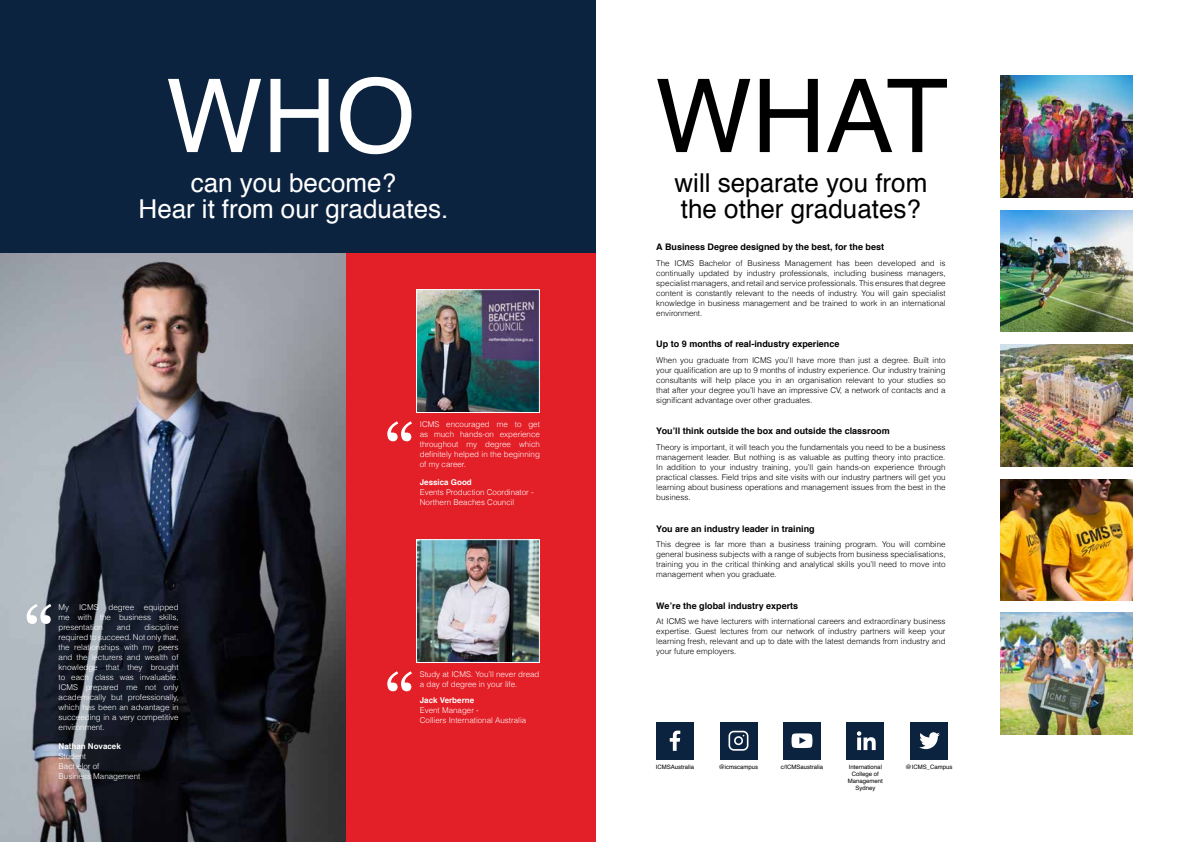
<style>
.page{position:relative;width:1191px;height:842px;background:#fff}
.page>*{position:absolute;margin:0;border:0;box-sizing:border-box;transform-origin:0 0}
.t1{font:102px "Helvetica";color:#000}
.t2{font:102px "Helvetica";color:#fff}
.t3{font:26px/26px "Helvetica";color:#000}
.t4{font:26px/26px "Helvetica";color:#fff;text-align:center}
.t5{font:700 9px "Helvetica";color:#000}
.t6{font:300 8px/10px "Helvetica";color:#000;text-align:justify}
.t7{font:300 8px/10px "Helvetica";color:#fff}
.t8{font:700 8px "Helvetica";color:#fff}
.t9{font:6px/7.2px "Helvetica";color:#000;text-align:center}
</style>
<div class="page">
<div style="left:0;top:0;width:595px;height:253px;background:#0c2340"></div>
<div style="left:346px;top:253px;width:249px;height:589px;background:#e31f27"></div>
<img style="left:418px;top:291px;width:120px;height:120px">
<div style="left:416px;top:289px;width:124px;height:124px;border:1px solid #fff"></div>
<svg style="left:387px;top:421px;width:25px;height:20px"></svg>
<img style="left:418px;top:541px;width:120px;height:120px">
<div style="left:416px;top:539px;width:124px;height:124px;border:1px solid #fff"></div>
<svg style="left:387px;top:671px;width:25px;height:20px"></svg>
<img style="left:0;top:253px;width:346px;height:589px">
<svg style="left:27px;top:604px;width:24px;height:20px"></svg>
<img style="left:1000px;top:76px;width:132px;height:121px">
<img style="left:1000px;top:210px;width:132px;height:122px">
<img style="left:1000px;top:345px;width:132px;height:121px">
<img style="left:1000px;top:479px;width:132px;height:122px">
<img style="left:1000px;top:612px;width:132px;height:122px">
<div style="left:656px;top:722px;width:37px;height:37px;background:#0c2340"></div>
<svg style="left:669px;top:730px;width:11px;height:21px"></svg>
<div style="left:910px;top:722px;width:37px;height:37px;background:#0c2340"></div>
<svg style="left:919px;top:732px;width:21px;height:17px"></svg>
<div style="left:846px;top:722px;width:38px;height:37px;background:#0c2340"></div>
<svg style="left:857px;top:731px;width:18px;height:19px"></svg>
<div style="left:720px;top:722px;width:37px;height:37px;background:#0c2340"></div>
<div style="left:783px;top:722px;width:37px;height:37px;background:#0c2340"></div>
<svg style="left:791px;top:733px;width:21px;height:15px"></svg>
<svg style="left:728px;top:731px;width:20px;height:20px"></svg>
<h1 class="t2" style="left:166px;top:38px;width:251px">WHO</h1>
<h2 class="t4" style="left:139px;top:171px;width:311px">can you become?<br>Hear it from our graduates.</h2>
<p class="t7" style="left:59px;top:601px;width:122px;text-align:justify">My ICMS degree equipped me with the business skills, presentation</p>
<p class="t7" style="left:59px;top:621px;width:122px;text-align:justify;text-indent:86px">discipline required to succeed. Not only that, the relationships with my peers and the lecturers and wealth of knowledge that they brought to each class was invaluable.<br>ICMS prepared me not only academically but professionally, which has been an advantage in succeeding in a very competitive environment.</p>
<p class="t7" style="left:117px;top:621px;width:15px">and</p>
<p class="t7" style="left:420px;top:419px;width:122px;text-align:justify">ICMS encouraged me to get as much hands-on experience throughout my degree which definitely helped in the beginning of my career.</p>
<p class="t8" style="left:420px;top:476px;width:54px">Jessica Good</p>
<p class="t7" style="left:420px;top:487px;width:115px">Events Production Coordinator -<br>Northern Beaches Council</p>
<p class="t7" style="left:420px;top:669px;width:121px">Study at ICMS. You’ll never dread a day of degree in your life.</p>
<p class="t8" style="left:420px;top:694px;width:56px">Jack Verberne</p>
<p class="t7" style="left:420px;top:705px;width:108px">Event Manager -<br>Colliers International Australia</p>
<h1 class="t1" style="left:655px;top:38px;width:294px">WHAT</h1>
<h2 class="t3" style="left:674px;top:171px;width:254px">will separate you from the other graduates?</h2>
<p class="t5" style="left:656px;top:240px;width:229px">A Business Degree designed by the best, for the best</p>
<p class="t6" style="left:656px;top:258px;width:291px">The ICMS Bachelor of Business Management has been developed and is continually updated by industry professionals, including business managers, specialist managers, and retail and service professionals. This ensures that degree content is constantly relevant to the needs of industry. You will gain specialist knowledge in business management and be trained to work in an international environment.</p>
<p class="t5" style="left:656px;top:337px;width:185px">Up to 9 months of real-industry experience</p>
<p class="t6" style="left:656px;top:355px;width:291px">When you graduate from ICMS you’ll have more than just a degree. Built into your qualification are up to 9 months of industry experience. Our industry training consultants will help place you in an organisation relevant to your studies so that after your degree you’ll have an impressive CV, a network of contacts and a significant advantage over other graduates.</p>
<p class="t5" style="left:656px;top:424px;width:235px">You’ll think outside the box and outside the classroom</p>
<p class="t6" style="left:656px;top:442px;width:291px">Theory is important, it will teach you the fundamentals you need to be a business management leader. But nothing is as valuable as putting theory into practice.<br>In addition to your industry training, you’ll gain hands-on experience through practical classes. Field trips and site visits with our industry partners will get you learning about business operations and management issues from the best in the business.</p>
<p class="t5" style="left:656px;top:521px;width:160px">You are an industry leader in training</p>
<p class="t6" style="left:656px;top:539px;width:291px">This degree is far more than a business training program. You will combine general business subjects with a range of subjects from business specialisations, training you in the critical thinking and analytical skills you’ll need to move into management when you graduate.</p>
<p class="t5" style="left:656px;top:598px;width:143px">We’re the global industry experts</p>
<p class="t6" style="left:656px;top:616px;width:291px">At ICMS we have lecturers with international careers and extraordinary business expertise. Guest lectures from our network of industry partners will keep your learning fresh, relevant and up to date with the latest demands from industry and your future employers.</p>
<p class="t8" style="left:59px;top:740px;width:64px">Nathan Novacek</p>
<p class="t7" style="left:59px;top:751px;width:83px">Student<br>Bachelor of<br>Business Management</p>
<p class="t9" style="left:656px;top:763px;width:40px">ICMSAustralia</p>
<p class="t9" style="left:719px;top:763px;width:41px">@icmscampus</p>
<p class="t9" style="left:781px;top:763px;width:44px">c/ICMSaustralia</p>
<p class="t9" style="left:848px;top:763px;width:37px">International<br>College of<br>Management<br>Sydney</p>
<p class="t9" style="left:905px;top:763px;width:48px">@ICMS_Campus</p>
</div>
